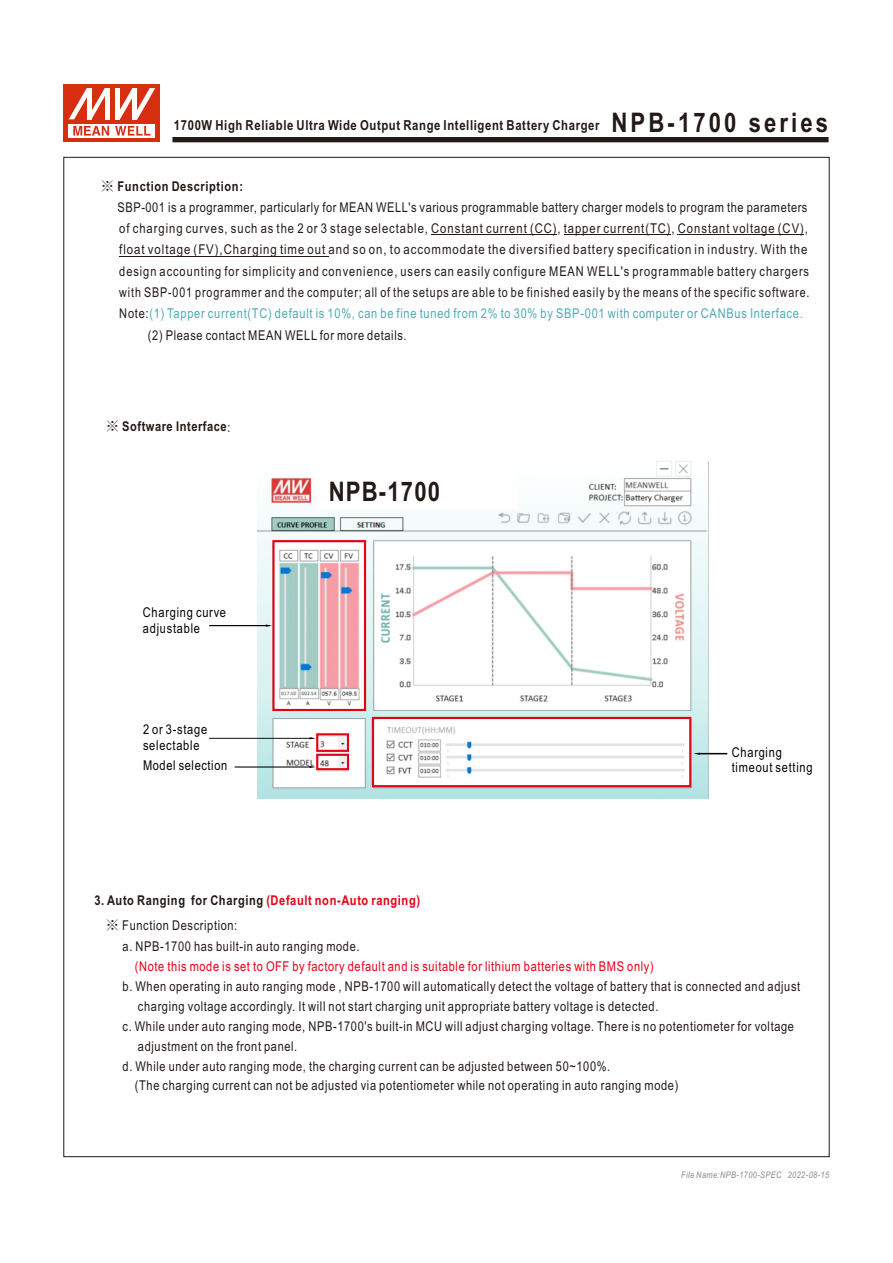
<style>
.page{position:relative;width:893px;height:1263px;background:#fff}
.page>*{position:absolute;margin:0;border:0;box-sizing:border-box;transform-origin:0 0}
.t1{font:700 27px "Arial Narrow";letter-spacing:.045em;color:#231916}
.t2{font:700 13.8px "Arial Narrow";letter-spacing:.045em;color:#231916}
.t3{font:13.5px "Arial Narrow";letter-spacing:.045em;color:#231916}
.t4{font:13.5px "Arial Narrow";letter-spacing:.07em;color:#231916}
.t5{font:700 13.5px/25.3px "Arial Narrow";letter-spacing:.045em;color:#231916}
.t6{font:13.5px "Arial Narrow";letter-spacing:.055em;color:#50a9b6}
.t7{font:13.5px "Arial Narrow";letter-spacing:.045em;color:#e60013}
.t8{font:13.5px/15.3px "Arial Narrow";letter-spacing:.055em;color:#000}
.t9{font:italic 9px "Arial Narrow";letter-spacing:.045em;color:#898989}
.s1{font-size:27px}
.s2{font-family:"Inn Ming";font-weight:500}
.s3{color:#231916}
.s4{font-family:"P Ming Li U";font-weight:400}
.s5{color:#e60013}
.s6{font-weight:400}
</style>
<div class="page">
<hr style="left:431px;top:234px;width:126px;height:1px;background:#231916">
<hr style="left:564px;top:234px;width:107px;height:1px;background:#231916">
<hr style="left:678px;top:234px;width:126px;height:1px;background:#231916">
<hr style="left:119px;top:256px;width:210px;height:1px;background:#231916">
<img style="left:257px;top:461px;width:452px;height:337px">
<svg style="left:317px;top:474px;width:200px;height:35px"></svg>
<div style="left:272px;top:540px;width:94px;height:171px;border:2px solid #e60013"></div>
<div style="left:372px;top:717px;width:319px;height:70px;border:2px solid #e60013"></div>
<div style="left:316px;top:733px;width:33px;height:19px;border:2px solid #e60013"></div>
<div style="left:316px;top:754px;width:33px;height:16px;border:2px solid #e60013"></div>
<hr style="left:209px;top:625px;width:60px;height:1px;background:#000">
<hr style="left:209px;top:738px;width:101px;height:1px;background:#000">
<hr style="left:235px;top:767px;width:75px;height:1px;background:#000">
<svg style="left:266px;top:624px;width:6px;height:3px"></svg>
<svg style="left:310px;top:737px;width:6px;height:2px"></svg>
<svg style="left:310px;top:766px;width:6px;height:2px"></svg>
<svg style="left:693px;top:753px;width:34px;height:2px"></svg>
<div style="left:64px;top:84px;width:96px;height:58px;background:#d62e0f"></div>
<svg style="left:69px;top:124px;width:86px;height:13px"></svg>
<svg style="left:115px;top:126px;width:35px;height:10px"></svg>
<svg style="left:73px;top:126px;width:36px;height:10px"></svg>
<svg style="left:69px;top:88px;width:86px;height:31px"></svg>
<svg style="left:172px;top:137px;width:657px;height:6px;background:#3b322f"></svg>
<p class="t2" style="left:174px;top:120px;width:656px">1700W High Reliable Ultra Wide Output Range Intelligent Battery Charger <span class="s1">NPB-1700 series</span></p>
<p class="t5" style="left:101px;top:175px;width:144px"><span class="s2">※</span> Function Description:</p>
<p class="t3" style="left:118px;top:202px;width:691px">SBP-001 is a programmer, particularly for MEAN WELL's various programmable battery charger models to program the parameters</p>
<p class="t4" style="left:119px;top:223px;width:690px">of charging curves, such as the 2 or 3 stage selectable, Constant current (CC), tapper current(TC), Constant voltage (CV),</p>
<p class="t4" style="left:119px;top:245px;width:690px">float voltage (FV),Charging time out and so on, to accommodate the diversified battery specification in industry. With the</p>
<p class="t4" style="left:119px;top:266px;width:691px">design accounting for simplicity and convenience, users can easily configure MEAN WELL's programmable battery chargers</p>
<p class="t4" style="left:119px;top:287px;width:692px">with SBP-001 programmer and the computer; all of the setups are able to be finished easily by the means of the specific software.</p>
<p class="t6" style="left:119px;top:308px;width:685px"><span class="s3">Note:</span>(1) Tapper current(TC) default is 10%, can be fine tuned from 2% to 30% by SBP-001 with computer or CANBus Interface.</p>
<p class="t3" style="left:148px;top:330px;width:260px">(2) Please contact MEAN WELL for more details.</p>
<p class="t5" style="left:106px;top:415px;width:126px"><span class="s2">※</span> Software Interface<span class="s4">:</span></p>
<p class="t8" style="left:143px;top:606px;width:85px">Charging curve adjustable</p>
<p class="t8" style="left:143px;top:723px;width:66px">2 or 3-stage selectable</p>
<p class="t8" style="left:143px;top:759px;width:86px">Model selection</p>
<h1 class="t1" style="left:329px;top:482px;width:113px">NPB-1700</h1>
<p class="t8" style="left:732px;top:746px;width:82px">Charging timeout setting</p>
<p class="t5" style="left:106px;top:889px;width:316px;text-indent:-11px">3. Auto Ranging for Charging <span class="s5">(Default non-Auto ranging) </span><span class="s2">※</span> <span class="s6">Function Description:</span></p>
<p class="t3" style="left:123px;top:941px;width:238px">a. NPB-1700 has built-in auto ranging mode.</p>
<p class="t7" style="left:135px;top:961px;width:520px">(Note this mode is set to OFF by factory default and is suitable for lithium batteries with BMS only)</p>
<p class="t3" style="left:123px;top:981px;width:679px">b. When operating in auto ranging mode , NPB-1700 will automatically detect the voltage of battery that is connected and adjust</p>
<p class="t3" style="left:138px;top:1001px;width:522px">charging voltage accordingly. It will not start charging unit appropriate battery voltage is detected.</p>
<p class="t3" style="left:123px;top:1021px;width:673px">c. While under auto ranging mode, NPB-1700's built-in MCU will adjust charging voltage. There is no potentiometer for voltage</p>
<p class="t3" style="left:138px;top:1041px;width:161px">adjustment on the front panel.</p>
<p class="t3" style="left:123px;top:1061px;width:489px">d. While under auto ranging mode, the charging current can be adjusted between 50~100%.</p>
<p class="t3" style="left:135px;top:1080px;width:545px">(The charging current can not be adjusted via potentiometer while not operating in auto ranging mode)</p>
<p class="t9" style="left:681px;top:1171px;width:150px">File Name:NPB-1700-SPEC 2022-08-15</p>
</div>
